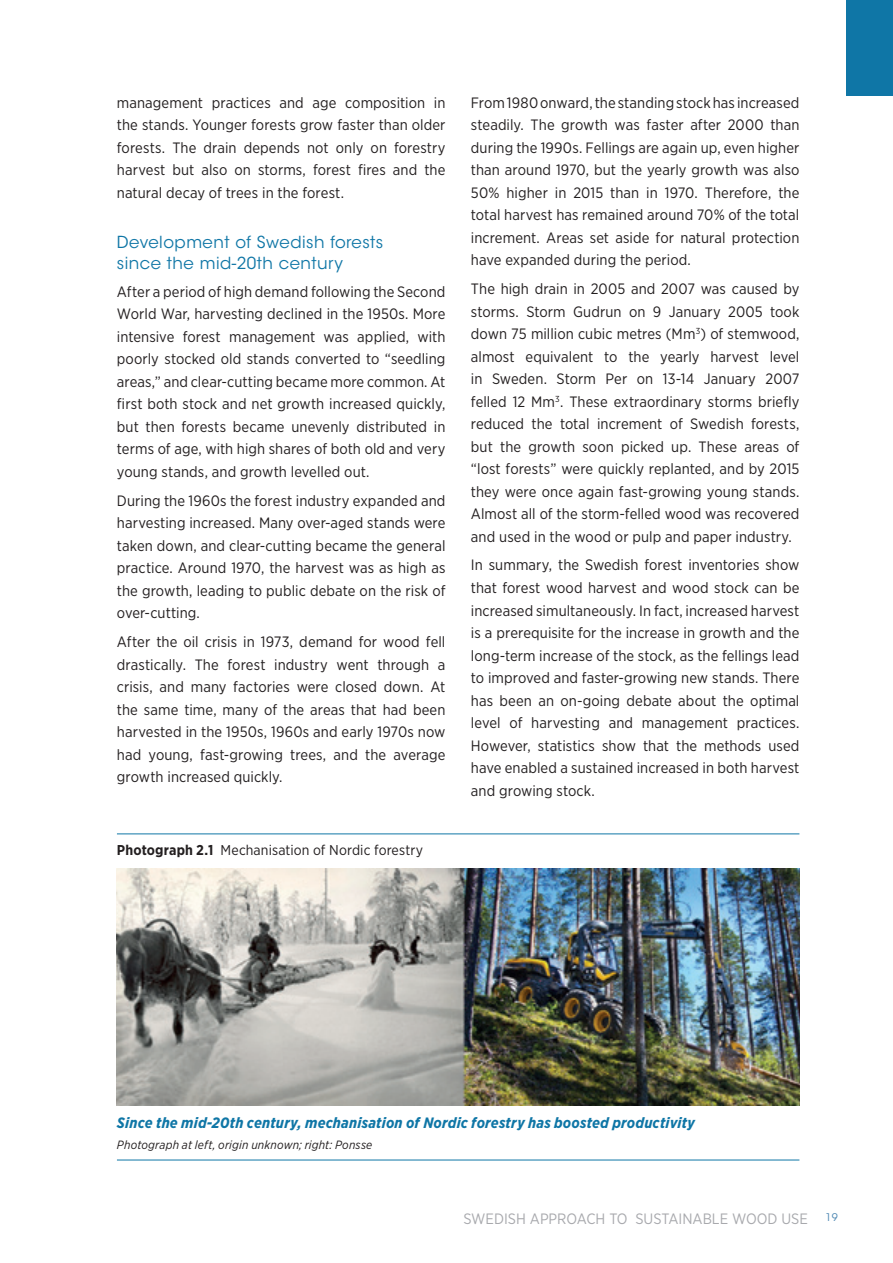
<style>
.page{position:relative;width:893px;height:1263px;background:#fff}
.page>*{position:absolute;margin:0;border:0;box-sizing:border-box;transform-origin:0 0}
.t1{font:16.5px/21px "ITC Avant Garde Std";letter-spacing:.03em;color:#0f76a6}
.t2{font:15px/22.5px "Gotham Narrow";letter-spacing:.005em;color:#231f20;text-align:justify}
.t3{font:italic 700 15px "Gotham Narrow";letter-spacing:.01em;color:#0f76a6}
.t4{font:15px "Gotham Narrow";color:#a8a9ad}
.t5{font:14.25px "Gotham Narrow";letter-spacing:.005em;color:#231f20}
.t6{font:italic 12px "Gotham Narrow";letter-spacing:.015em;color:#231f20}
.s1{font-weight:700}
</style>
<div class="page">
<img style="left:117px;top:868px;width:682px;height:238px">
<hr style="left:117px;top:833px;width:682px;height:1px;background:#0f76a6">
<hr style="left:117px;top:1160px;width:682px;height:1px;background:#0f76a6">
<div style="left:846px;top:0;width:47px;height:96px;background:#0f76a6"></div>
<p class="t2" style="left:117px;top:91px;width:330px">management practices and age composition in the stands. Younger forests grow faster than older forests. The drain depends not only on forestry harvest but also on storms, forest fires and the natural decay of trees in the forest.</p>
<p class="t1" style="left:117px;top:231px;width:268px">Development of Swedish forests since the mid-20th century</p>
<p class="t2" style="left:117px;top:280px;width:330px">After a period of high demand following the Second World War, harvesting declined in the 1950s. More intensive forest management was applied, with poorly stocked old stands converted to “seedling areas,” and clear-cutting became more common. At first both stock and net growth increased quickly, but then forests became unevenly distributed in terms of age, with high shares of both old and very young stands, and growth levelled out.</p>
<p class="t2" style="left:117px;top:489px;width:330px">During the 1960s the forest industry expanded and harvesting increased. Many over-aged stands were taken down, and clear-cutting became the general practice. Around 1970, the harvest was as high as the growth, leading to public debate on the risk of over-cutting.</p>
<p class="t2" style="left:117px;top:630px;width:330px">After the oil crisis in 1973, demand for wood fell drastically. The forest industry went through a crisis, and many factories were closed down. At the same time, many of the areas that had been harvested in the 1950s, 1960s and early 1970s now had young, fast-growing trees, and the average growth increased quickly.</p>
<p class="t5" style="left:117px;top:841px;width:308px"><span class="s1">Photograph 2.1</span> Mechanisation of Nordic forestry</p>
<p class="t2" style="left:471px;top:91px;width:330px">From 1980 onward, the standing stock has increased steadily. The growth was faster after 2000 than during the 1990s. Fellings are again up, even higher than around 1970, but the yearly growth was also 50% higher in 2015 than in 1970. Therefore, the total harvest has remained around 70% of the total increment. Areas set aside for natural protection have expanded during the period.</p>
<p class="t2" style="left:471px;top:277px;width:330px">The high drain in 2005 and 2007 was caused by storms. Storm Gudrun on 9 January 2005 took down 75 million cubic metres (Mm<sup>3</sup>) of stemwood, almost equivalent to the yearly harvest level in Sweden. Storm Per on 13‑14 January 2007 felled 12 Mm<sup>3</sup>. These extraordinary storms briefly reduced the total increment of Swedish forests, but the growth soon picked up. These areas of “lost forests” were quickly replanted, and by 2015 they were once again fast-growing young stands.<br>Almost all of the storm-felled wood was recovered and used in the wood or pulp and paper industry.</p>
<p class="t2" style="left:471px;top:554px;width:330px">In summary, the Swedish forest inventories show that forest wood harvest and wood stock can be increased simultaneously. In fact, increased harvest is a prerequisite for the increase in growth and the long-term increase of the stock, as the fellings lead to improved and faster-growing new stands. There has been an on-going debate about the optimal level of harvesting and management practices.<br>However, statistics show that the methods used have enabled a sustained increased in both harvest and growing stock.</p>
<p class="t3" style="left:117px;top:1113px;width:580px">Since the mid-20th century, mechanisation of Nordic forestry has boosted productivity</p>
<p class="t6" style="left:117px;top:1137px;width:257px">Photograph at left, origin unknown; right: Ponsse</p>
<p class="t4" style="left:463px;top:1209px;width:376px">SWEDISH APPROACH TO SUSTAINABLE WOOD USE <sup>19</sup></p>
</div>
